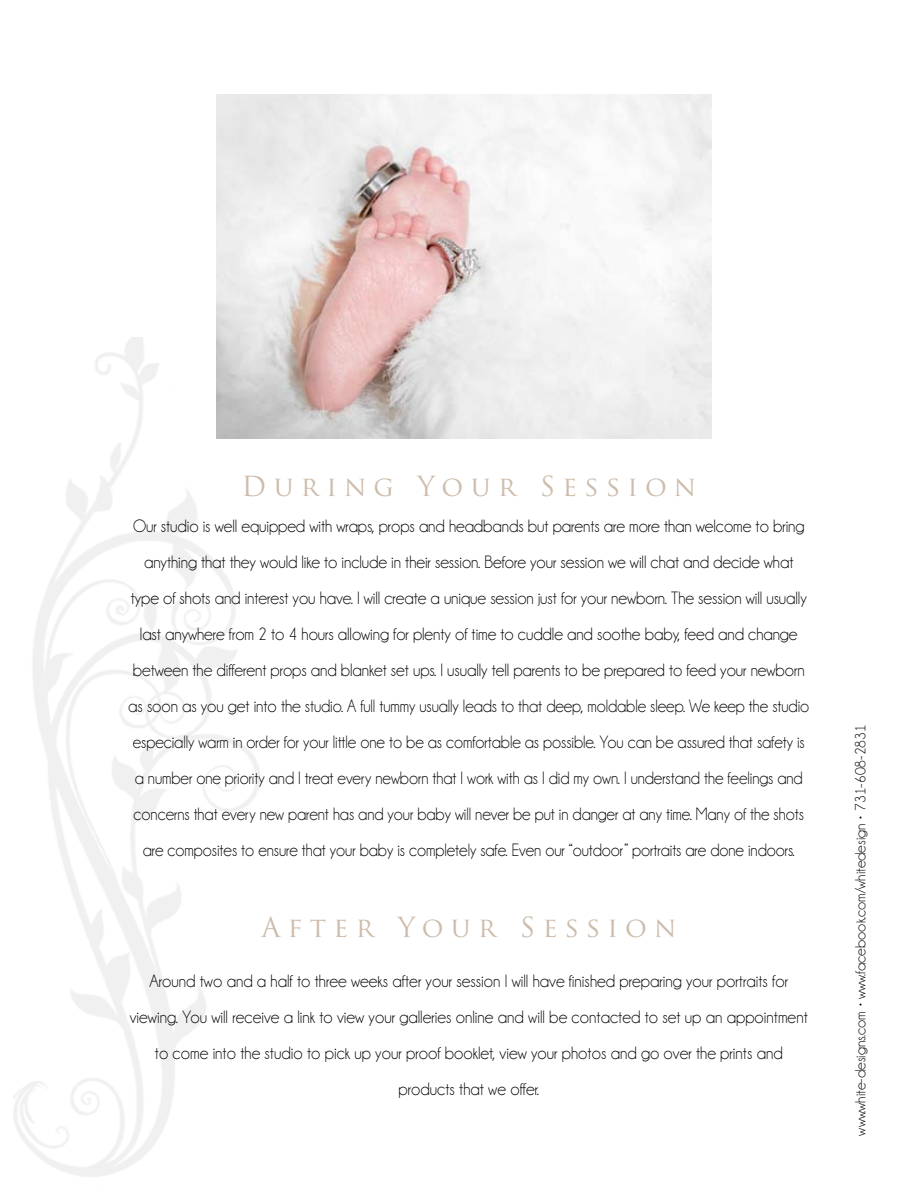
<style>
.page{position:relative;width:918px;height:1188px;background:#fff}
.page>*{position:absolute;margin:0;border:0;box-sizing:border-box;transform-origin:0 0}
.t1{font:27px "Trajan Pro";letter-spacing:.275em;color:#cebcab}
.t2{font:18px/36px "Champagne&Limousines";letter-spacing:-.005em;color:#000;text-align:center;scale:.95 1}
.t3{font:15px "Champagne&Limousines";color:#000}
</style>
<div class="page">
<img style="left:216px;top:94px;width:496px;height:344px">
<h1 class="t1" style="left:242px;top:469px;width:456px">During Your Session</h1>
<p class="t2" style="left:128px;top:508px;width:718px">Our studio is well equipped with wraps, props and headbands but parents are more than welcome to bring anything that they would like to include in their session. Before your session we will chat and decide what type of shots and interest you have. I will create a unique session just for your newborn. The session will usually last anywhere from 2 to 4 hours allowing for plenty of time to cuddle and soothe baby, feed and change between the different props and blanket set ups. I usually tell parents to be prepared to feed your newborn as soon as you get into the studio. A full tummy usually leads to that deep, moldable sleep. We keep the studio especially warm in order for your little one to be as comfortable as possible. You can be assured that safety is a number one priority and I treat every newborn that I work with as I did my own. I understand the feelings and concerns that every new parent has and your baby will never be put in danger at any time. Many of the shots are composites to ensure that your baby is completely safe. Even our “outdoor” portraits are done indoors.</p>
<h1 class="t1" style="left:262px;top:910px;width:416px">After Your Session</h1>
<p class="t2" style="left:130px;top:963px;width:715px">Around two and a half to three weeks after your session I will have finished preparing your portraits for viewing. You will receive a link to view your galleries online and will be contacted to set up an appointment to come into the studio to pick up your proof booklet, view your photos and go over the prints and products that we offer.</p>
<p class="t3" style="left:853px;top:1136px;width:413px;rotate:-90deg">www.white-designs.com • www.facebook.com/whitedesign • 731-608-2831</p>
</div>
